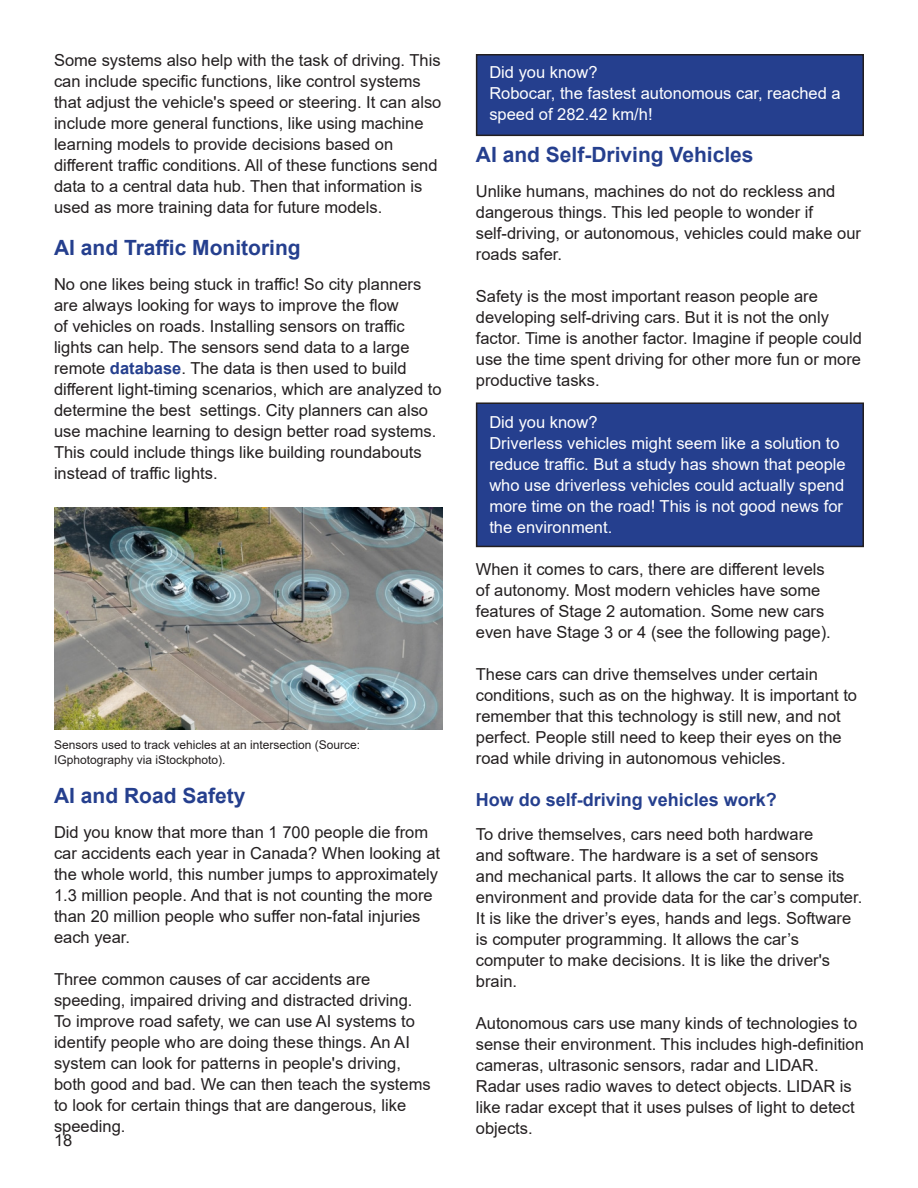
<style>
.page{position:relative;width:918px;height:1188px;background:#fff}
.page>*{position:absolute;margin:0;border:0;box-sizing:border-box;transform-origin:0 0}
.t1{font:700 21px "Arial";color:#253f8e}
.t2{font:700 18px "Arial";color:#253f8e}
.Body_text{font:16.5px/21px "Arial";color:#231f20}
.did_you_know{font:16.5px/21px "Arial";color:#fff}
.t3{font:12px/15px "Arial";color:#231f20}
.s1{font-weight:700;color:#253f8e}
</style>
<div class="page">
<div style="left:477px;top:403px;width:386px;height:143px;background:#253f8e"></div>
<div style="left:476px;top:402px;width:388px;height:145px;border:2px solid #231f20"></div>
<div style="left:477px;top:55px;width:386px;height:80px;background:#253f8e"></div>
<div style="left:476px;top:54px;width:388px;height:82px;border:2px solid #231f20"></div>
<img style="left:54px;top:507px;width:388px;height:222px">
<p class="Body_text" style="left:54px;top:50px;width:389px">Some systems also help with the task of driving. This can include specific functions, like control systems that adjust the vehicle's speed or steering. It can also include more general functions, like using machine learning models to provide decisions based on different traffic conditions. All of these functions send data to a central data hub. Then that information is used as more training data for future models.</p>
<h4 class="t1" style="left:54px;top:233px;width:248px">AI and Traffic Monitoring</h4>
<p class="Body_text" style="left:54px;top:273px;width:389px">No one likes being stuck in traffic! So city planners are always looking for ways to improve the flow<br>of vehicles on roads. Installing sensors on traffic lights can help. The sensors send data to a large remote <span class="s1">database</span>. The data is then used to build different light-timing scenarios, which are analyzed to determine the best settings. City planners can also use machine learning to design better road systems.<br>This could include things like building roundabouts instead of traffic lights.</p>
<p class="t3" style="left:54px;top:737px;width:308px">Sensors used to track vehicles at an intersection (Source:<br>IGphotography via iStockphoto).</p>
<h4 class="t1" style="left:54px;top:781px;width:193px">AI and Road Safety</h4>
<p class="Body_text" style="left:54px;top:822px;width:388px">Did you know that more than 1 700 people die from car accidents each year in Canada? When looking at the whole world, this number jumps to approximately 1.3 million people. And that is not counting the more than 20 million people who suffer non-fatal injuries each year.</p>
<p class="Body_text" style="left:54px;top:969px;width:378px">Three common causes of car accidents are speeding, impaired driving and distracted driving.<br>To improve road safety, we can use AI systems to identify people who are doing these things. An AI system can look for patterns in people's driving, both good and bad. We can then teach the systems to look for certain things that are dangerous, like speeding.</p>
<p class="Body_text" style="left:54px;top:1130px;width:20px">18</p>
<p class="did_you_know" style="left:489px;top:62px;width:110px">Did you know?</p>
<p class="did_you_know" style="left:489px;top:83px;width:353px">Robocar, the fastest autonomous car, reached a speed of 282.42 km/h!</p>
<h4 class="t1" style="left:476px;top:140px;width:279px">AI and Self-Driving Vehicles</h4>
<p class="Body_text" style="left:476px;top:181px;width:387px">Unlike humans, machines do not do reckless and dangerous things. This led people to wonder if self-driving, or autonomous, vehicles could make our roads safer.</p>
<p class="Body_text" style="left:476px;top:286px;width:388px">Safety is the most important reason people are developing self-driving cars. But it is not the only factor. Time is another factor. Imagine if people could use the time spent driving for other more fun or more productive tasks.</p>
<p class="did_you_know" style="left:489px;top:412px;width:110px">Did you know?</p>
<p class="did_you_know" style="left:489px;top:433px;width:358px">Driverless vehicles might seem like a solution to reduce traffic. But a study has shown that people who use driverless vehicles could actually spend more time on the road! This is not good news for the environment.</p>
<p class="Body_text" style="left:476px;top:559px;width:356px">When it comes to cars, there are different levels of autonomy. Most modern vehicles have some features of Stage 2 automation. Some new cars even have Stage 3 or 4 (see the following page).</p>
<p class="Body_text" style="left:476px;top:664px;width:383px">These cars can drive themselves under certain conditions, such as on the highway. It is important to remember that this technology is still new, and not perfect. People still need to keep their eyes on the road while driving in autonomous vehicles.</p>
<h4 class="t2" style="left:476px;top:787px;width:303px">How do self-driving vehicles work?</h4>
<p class="Body_text" style="left:476px;top:824px;width:388px">To drive themselves, cars need both hardware<br>and software. The hardware is a set of sensors<br>and mechanical parts. It allows the car to sense its environment and provide data for the car’s computer.<br>It is like the driver’s eyes, hands and legs. Software is computer programming. It allows the car’s computer to make decisions. It is like the driver's brain.</p>
<p class="Body_text" style="left:476px;top:1013px;width:390px">Autonomous cars use many kinds of technologies to sense their environment. This includes high-definition cameras, ultrasonic sensors, radar and LIDAR.<br>Radar uses radio waves to detect objects. LIDAR is like radar except that it uses pulses of light to detect objects.</p>
</div>
